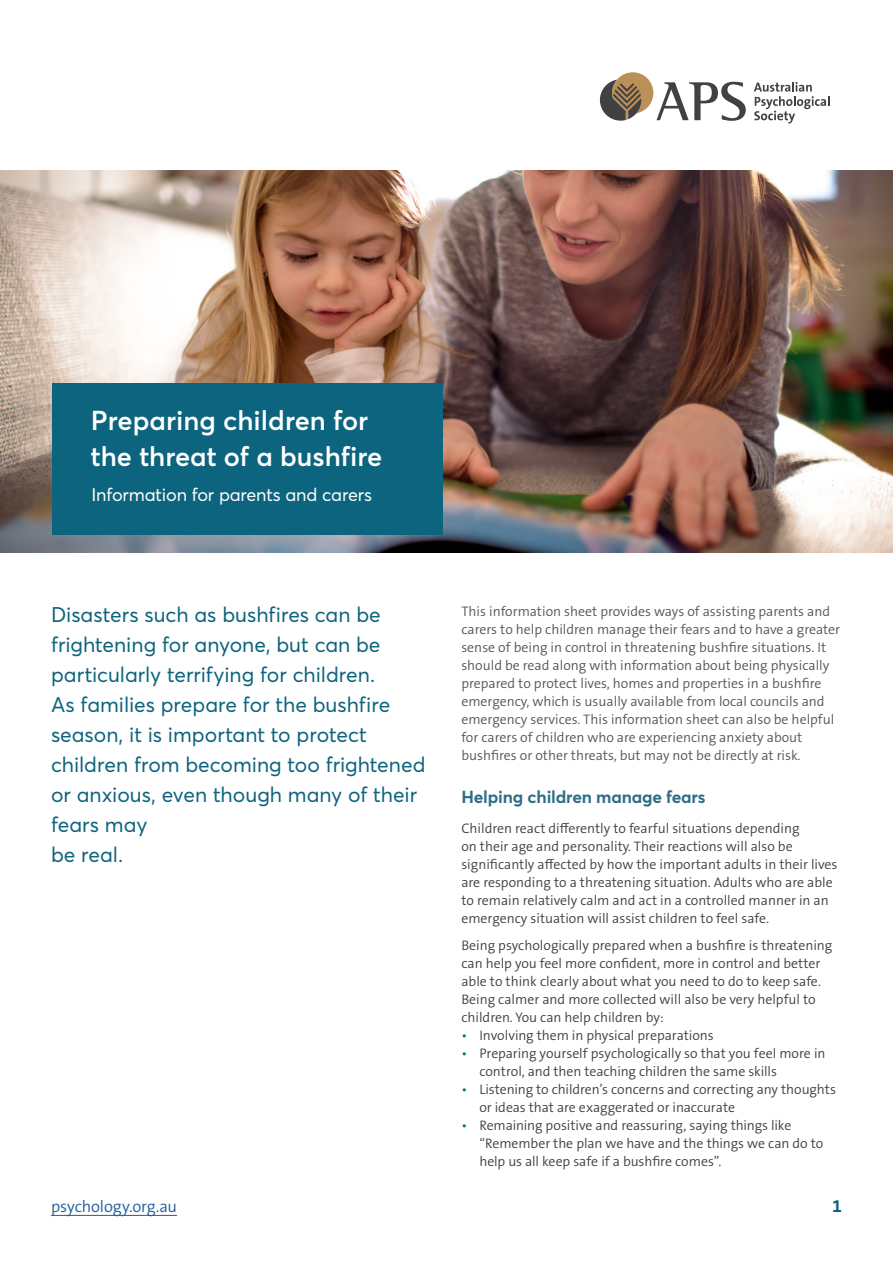
<style>
.page{position:relative;width:893px;height:1263px;background:#fff}
.page>*{position:absolute;margin:0;border:0;box-sizing:border-box;transform-origin:0 0}
.t1{font:600 27px/36px "Averta Std";color:#fff}
.t2{font:21px/30px "Averta Std";color:#0d647e}
.t3{font:18px "Averta Std";letter-spacing:-.01em;color:#fff}
.t4{font:700 18px "The Sans B W7";color:#0d647e}
.t5{font:700 17.25px "Averta Std";letter-spacing:-.01em;color:#2e6e88}
.t6{font:300 16.5px "The Sans B W4";letter-spacing:-.01em;color:#215e9e}
.t7{font:300 13.8px/18px "The Sans B W4";color:#414042}
.t8{font:300 13.8px/18px "The Sans B W4";color:#565659}
.s1{color:#0d647e}
</style>
<div class="page">
<hr style="left:51px;top:1215px;width:126px;height:1px;background:#215e9e">
<svg style="left:600px;top:72px;width:146px;height:49px"></svg>
<svg style="left:754px;top:82px;width:75px;height:41px"></svg>
<img style="left:0;top:170px;width:893px;height:383px">
<div style="left:52px;top:383px;width:390px;height:151px;background:#0d647e"></div>
<h1 class="t1" style="left:91px;top:402px;width:293px">Preparing children for the threat of a bushfire</h1>
<h3 class="t3" style="left:91px;top:483px;width:282px">Information for parents and carers</h3>
<p class="t2" style="left:51px;top:600px;width:376px">Disasters such as bushfires can be frightening for anyone, but can be particularly terrifying for children.<br>As families prepare for the bushfire season, it is important to protect children from becoming too frightened or anxious, even though many of their fears may<br>be real.</p>
<p class="t8" style="left:461px;top:603px;width:380px">This information sheet provides ways of assisting parents and carers to help children manage their fears and to have a greater sense of being in control in threatening bushfire situations. It should be read along with information about being physically prepared to protect lives, homes and properties in a bushfire emergency, which is usually available from local councils and emergency services. This information sheet can also be helpful for carers of children who are experiencing anxiety about bushfires or other threats, but may not be directly at risk.</p>
<p class="t5" style="left:461px;top:785px;width:246px">Helping children manage fears</p>
<p class="t7" style="left:461px;top:820px;width:378px">Children react differently to fearful situations depending<br>on their age and personality. Their reactions will also be significantly affected by how the important adults in their lives are responding to a threatening situation. Adults who are able to remain relatively calm and act in a controlled manner in an emergency situation will assist children to feel safe.</p>
<p class="t7" style="left:461px;top:936px;width:373px">Being psychologically prepared when a bushfire is threatening can help you feel more confident, more in control and better able to think clearly about what you need to do to keep safe.<br>Being calmer and more collected will also be very helpful to children. You can help children by:</p>
<p class="t7" style="left:461px;top:1026px;width:254px"><span class="s1">•</span> Involving them in physical preparations</p>
<p class="t7" style="left:479px;top:1044px;width:347px;text-indent:-18px"><span class="s1">•</span> Preparing yourself psychologically so that you feel more in control, and then teaching children the same skills</p>
<p class="t7" style="left:479px;top:1080px;width:358px;text-indent:-18px"><span class="s1">•</span> Listening to children’s concerns and correcting any thoughts or ideas that are exaggerated or inaccurate</p>
<p class="t7" style="left:479px;top:1116px;width:345px;text-indent:-18px"><span class="s1">•</span> Remaining positive and reassuring, saying things like “Remember the plan we have and the things we can do to help us all keep safe if a bushfire comes”.</p>
<p class="t6" style="left:51px;top:1195px;width:127px">psychology.org.au</p>
<h3 class="t4" style="left:832px;top:1194px;width:11px">1</h3>
</div>
